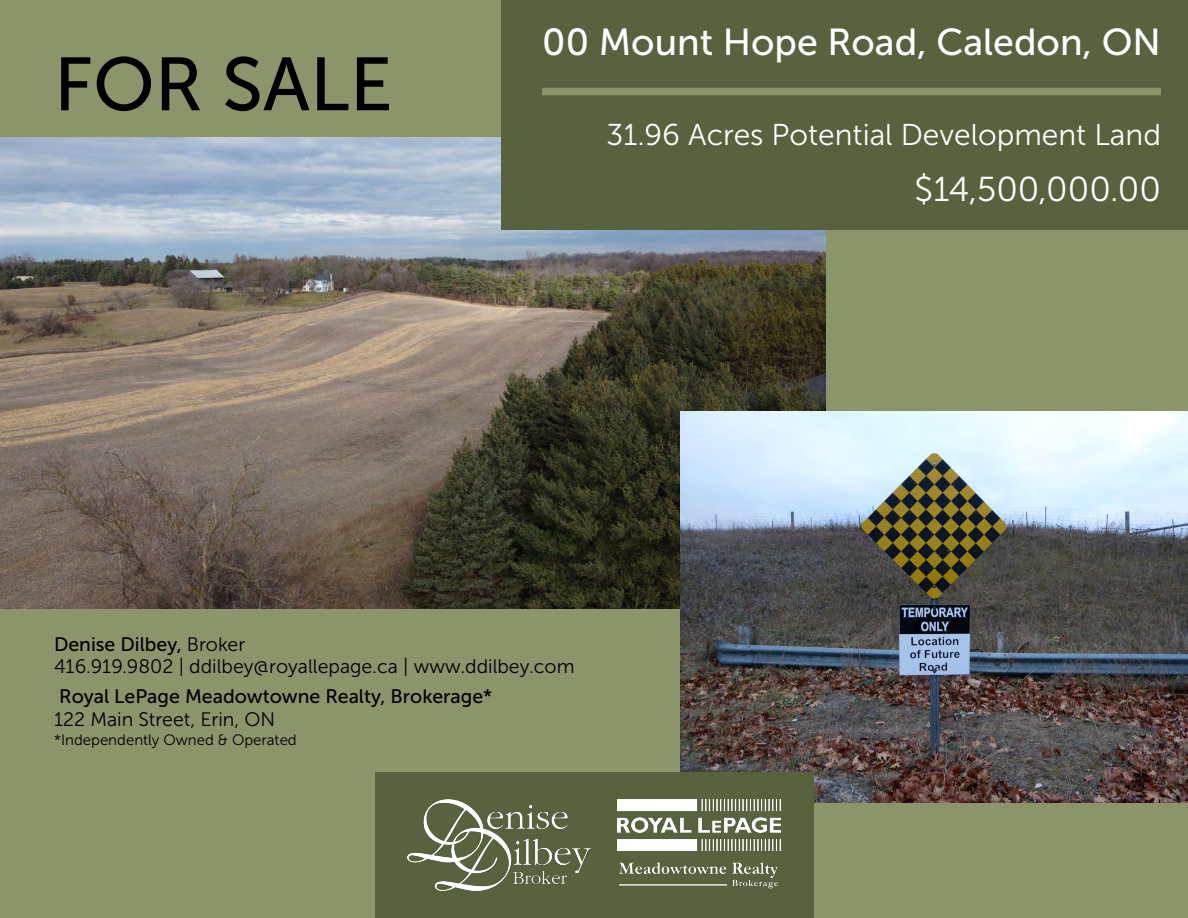
<style>
.page{position:relative;width:1188px;height:918px;background:#8c946c}
.page>*{position:absolute;margin:0;border:0;box-sizing:border-box;transform-origin:0 0}
.t1{font:75px "Museo Sans 500";color:#000}
.t2{font:37.5px "Museo Sans 500";color:#fff}
.t3{font:34.5px "Museo Sans 300";color:#fff}
.t4{font:30px "Museo Sans 300";color:#fff}
.t5{font:19.5px "Museo Sans 300";color:#000}
.t6{font:19.5px "Museo Sans 500";color:#000}
.t7{font:15px "Museo Sans 300";color:#000}
.s1{font-family:"Museo Sans 300"}
</style>
<div class="page">
<img style="left:0;top:137px;width:825px;height:472px">
<img style="left:680px;top:411px;width:508px;height:391px">
<div style="left:501px;top:0;width:687px;height:229px;background:#58623e"></div>
<div style="left:542px;top:88px;width:619px;height:7px;background:#8c946c"></div>
<div style="left:375px;top:772px;width:438px;height:146px;background:#58623e"></div>
<img style="left:617px;top:799px;width:164px;height:52px">
<img style="left:619px;top:862px;width:159px;height:27px">
<img style="left:407px;top:799px;width:183px;height:92px">
<h1 class="t1" style="left:54px;top:43px;width:340px">FOR SALE</h1>
<h2 class="t2" style="left:542px;top:22px;width:620px">00 Mount Hope Road, Caledon, ON</h2>
<h3 class="t4" style="left:607px;top:118px;width:556px">31.96 Acres Potential Development Land</h3>
<h3 class="t3" style="left:914px;top:171px;width:248px">$14,500,000.00</h3>
<p class="t6" style="left:54px;top:633px;width:193px">Denise Dilbey, <span class="s1">Broker</span></p>
<p class="t5" style="left:54px;top:656px;width:522px">416.919.9802 | ddilbey@royallepage.ca | www.ddilbey.com</p>
<p class="t6" style="left:59px;top:686px;width:435px">Royal LePage Meadowtowne Realty, Brokerage*</p>
<p class="t5" style="left:54px;top:708px;width:223px">122 Main Street, Erin, ON</p>
<p class="t7" style="left:54px;top:732px;width:244px">*Independently Owned &amp; Operated</p>
</div>
